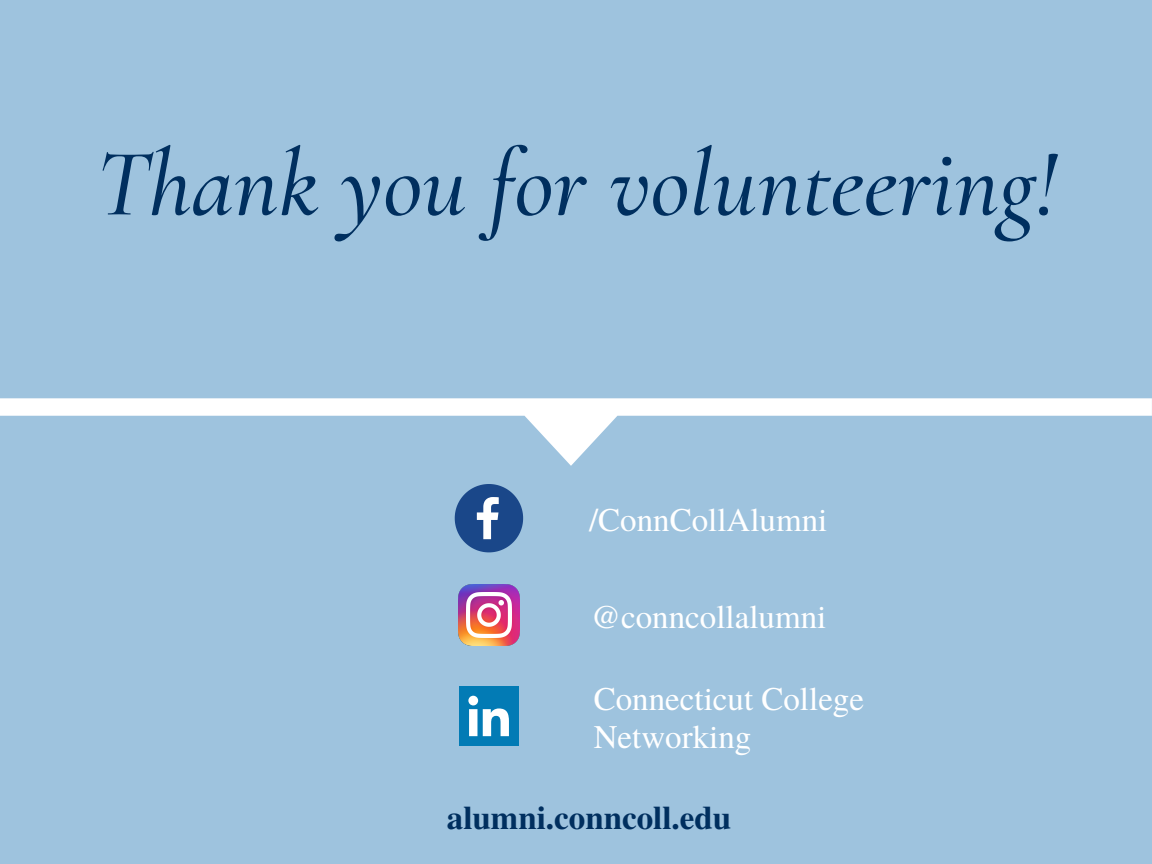
<style>
.page{position:relative;width:1152px;height:864px;background:#9ec3de}
.page>*{position:absolute;margin:0;border:0;box-sizing:border-box;transform-origin:0 0}
.t1{font:italic 500 96px "Cormorant Garamond";color:#002f5f}
.t2{font:33px/37.2px "Te X Gyre Termes";color:#fff}
.t3{font:700 33px "Te X Gyre Termes";color:#002f5f}
</style>
<div class="page">
<svg style="left:455px;top:484px;width:68px;height:68px"></svg>
<img style="left:459px;top:585px;width:60px;height:61px">
<div style="left:459px;top:686px;width:59px;height:60px;background:#027bb5"></div>
<svg style="left:468px;top:696px;width:41px;height:40px"></svg>
<svg style="left:0;top:398px;width:1152px;height:68px"></svg>
<h1 class="t1" style="left:95px;top:126px;width:963px">Thank you for volunteering!</h1>
<p class="t2" style="left:589px;top:500px;width:240px">/ConnCollAlumni</p>
<p class="t2" style="left:591px;top:597px;width:237px">@conncollalumni</p>
<p class="t2" style="left:594px;top:679px;width:272px">Connecticut College<br>Networking</p>
<p class="t3" style="left:447px;top:792px;width:286px">alumni.conncoll.edu</p>
</div>
